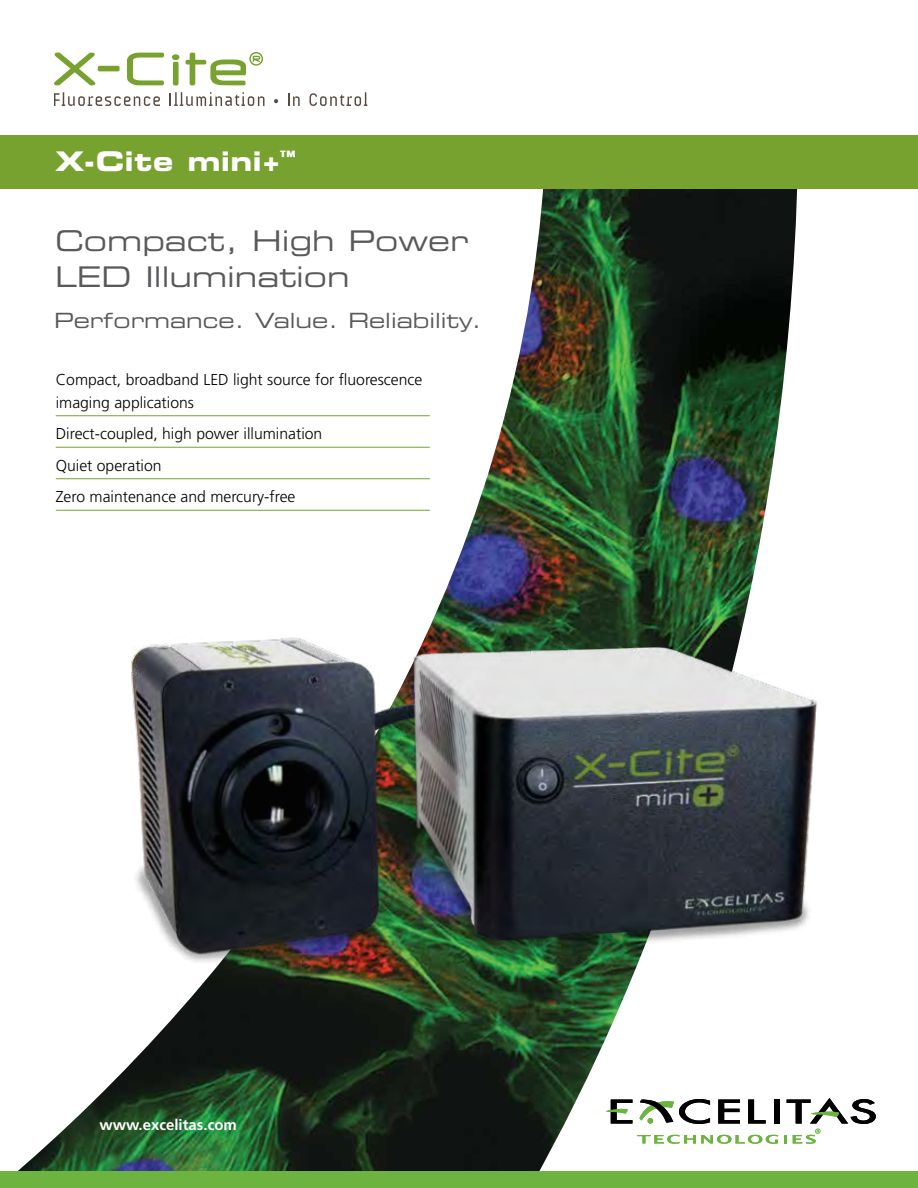
<style>
.page{position:relative;width:918px;height:1188px;background:#fff}
.page>*{position:absolute;margin:0;border:0;box-sizing:border-box;transform-origin:0 0}
.t1{font:28.5px/36px "Eurostile Extended Two";color:#58595b}
.t2{font:27px "Eurostile Bold Extended Two";letter-spacing:.01em;color:#fff}
.t3{font:21px "Eurostile Extended Two";color:#58595b}
.t4{font:300 15.75px/31.5px "Frutiger LT Std";color:#000}
.t5{font:700 15px "Frutiger LT Std";color:#fff}
</style>
<div class="page">
<img style="left:2px;top:189px;width:796px;height:983px">
<div style="left:0;top:135px;width:918px;height:54px;background:#78a22f"></div>
<svg style="left:54px;top:53px;width:66px;height:32px"></svg>
<svg style="left:127px;top:53px;width:37px;height:32px"></svg>
<svg style="left:54px;top:92px;width:106px;height:14px"></svg>
<svg style="left:170px;top:92px;width:94px;height:14px"></svg>
<svg style="left:274px;top:99px;width:4px;height:4px"></svg>
<svg style="left:288px;top:93px;width:12px;height:13px"></svg>
<svg style="left:310px;top:92px;width:57px;height:14px"></svg>
<svg style="left:185px;top:52px;width:78px;height:33px"></svg>
<svg style="left:172px;top:54px;width:7px;height:31px"></svg>
<hr style="left:56px;top:415px;width:374px;height:1px;background:#78a22f">
<hr style="left:56px;top:447px;width:374px;height:1px;background:#78a22f">
<hr style="left:56px;top:478px;width:374px;height:1px;background:#78a22f">
<hr style="left:56px;top:510px;width:374px;height:1px;background:#78a22f">
<svg style="left:718px;top:1100px;width:22px;height:24px"></svg>
<svg style="left:748px;top:1100px;width:18px;height:24px"></svg>
<div style="left:774px;top:1100px;width:6px;height:24px;background:#000"></div>
<svg style="left:637px;top:1135px;width:141px;height:9px"></svg>
<svg style="left:606px;top:1100px;width:26px;height:24px"></svg>
<svg style="left:639px;top:1098px;width:71px;height:26px"></svg>
<svg style="left:784px;top:1098px;width:92px;height:46px"></svg>
<img style="left:95px;top:598px;width:723px;height:400px">
<div style="left:0;top:1172px;width:918px;height:16px;background:#6cb33f"></div>
<h2 class="t2" style="left:55px;top:143px;width:242px">X-Cite mini+<sup>™</sup></h2>
<h1 class="t1" style="left:55px;top:222px;width:415px">Compact, High Power<br>LED Illumination</h1>
<h3 class="t3" style="left:54px;top:306px;width:429px">Performance. Value. Reliability.</h3>
<p class="t4" style="left:56px;top:369px;width:368px;line-height:22.5px">Compact, broadband LED light source for fluorescence imaging applications</p>
<p class="t4" style="left:56px;top:418px;width:268px">Direct-coupled, high power illumination<br>Quiet operation<br>Zero maintenance and mercury-free</p>
<p class="t5" style="left:99px;top:1116px;width:139px">www.excelitas.com</p>
</div>
